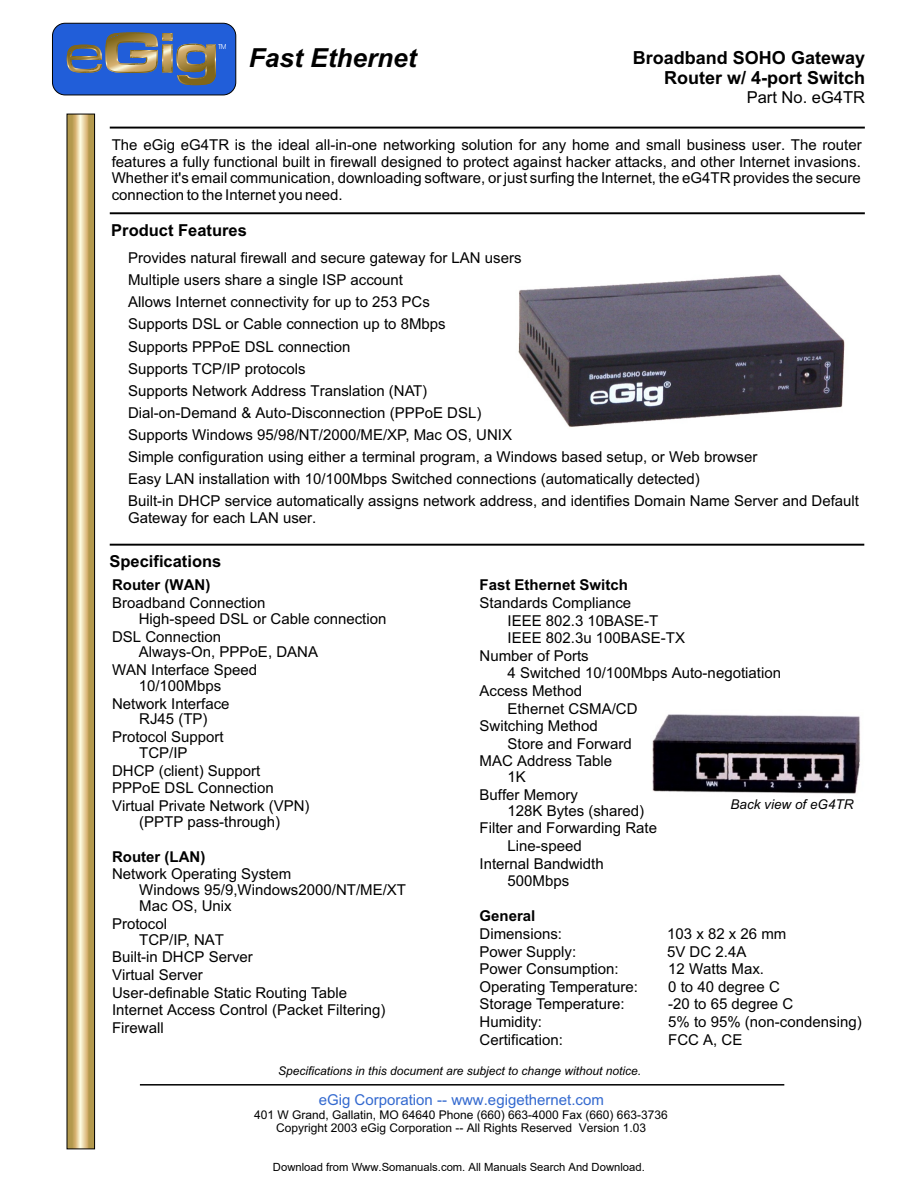
<style>
.page{position:relative;width:918px;height:1188px;background:#fff}
.page>*{position:absolute;margin:0;border:0;box-sizing:border-box;transform-origin:0 0}
.t1{font:italic 700 26.25px "Arial";color:#000}
.t2{font:700 18px/20.1px "Arial";color:#000;text-align:right}
.t3{font:700 16.5px "Arial";color:#000}
.t4{font:16.5px "Arial";color:#000}
.t5{font:15px/22px "Arial";color:#000}
.t6{font:700 15px "Arial";color:#000}
.t7{font:15px "Arial";color:#3369cf}
.t8{font:italic 13.5px "Arial";color:#000}
.t9{font:12px/13.4px "Arial";color:#000;text-align:center}
.t10{font:italic 12px "Arial";color:#000}
.t11{font:11.25px "Arial";color:#000}
.t12{font:6.9px "Avant Garde Bk BT";color:#fff}
</style>
<div class="page">
<img style="left:518px;top:274px;width:327px;height:153px">
<img style="left:652px;top:714px;width:208px;height:80px">
<hr style="left:110px;top:544px;width:754px;height:2px;background:#000">
<div style="left:52px;top:23px;width:184px;height:72px;background:#215ed9;border:1px solid #000;border-radius:13px"></div>
<svg style="left:67px;top:32px;width:149px;height:53px"></svg>
<img style="left:70px;top:59px;width:28px;height:11px">
<div style="left:89px;top:114px;width:6px;height:1035px;background:#b3994d"></div>
<div style="left:67px;top:114px;width:6px;height:1035px;background:#b3994d"></div>
<img style="left:73px;top:116px;width:16px;height:1031px">
<div style="left:67px;top:114px;width:28px;height:1035px;border:1px solid #000"></div>
<hr style="left:110px;top:212px;width:755px;height:2px;background:#000">
<hr style="left:140px;top:1084px;width:644px;height:2px;background:#000">
<hr style="left:110px;top:127px;width:755px;height:2px;background:#000">
<p class="t12" style="left:218px;top:44px;width:10px">TM</p>
<h1 class="t1" style="left:249px;top:48px;width:169px">Fast Ethernet</h1>
<p class="t2" style="left:633px;top:49px;width:234px">Broadband SOHO Gateway<br>Router w/ 4-port Switch</p>
<p class="t4" style="left:747px;top:91px;width:120px">Part No. eG4TR</p>
<p class="t5" style="left:112px;top:138px;width:751px;line-height:16.8px;text-align:justify">The eGig eG4TR is the ideal all-in-one networking solution for any home and small business user. The router features a fully functional built in firewall designed to protect against hacker attacks, and other Internet invasions.<br>Whether it's email communication, downloading software, or just surfing the Internet, the eG4TR provides the secure connection to the Internet you need.</p>
<p class="t3" style="left:111px;top:224px;width:137px">Product Features</p>
<p class="t5" style="left:128px;top:248px;width:733px">Provides natural firewall and secure gateway for LAN users<br>Multiple users share a single ISP account<br>Allows Internet connectivity for up to 253 PCs<br>Supports DSL or Cable connection up to 8Mbps<br>Supports PPPoE DSL connection<br>Supports TCP/IP protocols<br>Supports Network Address Translation (NAT)<br>Dial-on-Demand &amp; Auto-Disconnection (PPPoE DSL)<br>Supports Windows 95/98/NT/2000/ME/XP, Mac OS, UNIX<br>Simple configuration using either a terminal program, a Windows based setup, or Web browser<br>Easy LAN installation with 10/100Mbps Switched connections (automatically detected)<br>Built-in DHCP service automatically assigns network address, and identifies Domain Name Server and Default</p>
<p class="t5" style="left:128px;top:508px;width:190px">Gateway for each LAN user.</p>
<p class="t3" style="left:110px;top:555px;width:113px">Specifications</p>
<p class="t6" style="left:112px;top:579px;width:100px">Router (WAN)</p>
<p class="t6" style="left:480px;top:579px;width:150px">Fast Ethernet Switch</p>
<p class="t5" style="left:112px;top:593px;width:155px">Broadband Connection</p>
<p class="t5" style="left:480px;top:593px;width:153px">Standards Compliance</p>
<p class="t5" style="left:139px;top:609px;width:249px">High-speed DSL or Cable connection</p>
<p class="t5" style="left:508px;top:611px;width:152px">IEEE 802.3 10BASE-T</p>
<p class="t5" style="left:112px;top:627px;width:111px">DSL Connection</p>
<p class="t5" style="left:508px;top:628px;width:179px">IEEE 802.3u 100BASE-TX</p>
<p class="t5" style="left:139px;top:643px;width:181px">Always-On, PPPoE, DANA</p>
<p class="t5" style="left:480px;top:646px;width:111px">Number of Ports</p>
<p class="t5" style="left:112px;top:660px;width:147px">WAN Interface Speed</p>
<p class="t5" style="left:508px;top:663px;width:275px">4 Switched 10/100Mbps Auto-negotiation</p>
<p class="t5" style="left:139px;top:676px;width:84px">10/100Mbps</p>
<p class="t5" style="left:480px;top:681px;width:104px">Access Method</p>
<p class="t5" style="left:112px;top:694px;width:119px">Network Interface</p>
<p class="t5" style="left:508px;top:699px;width:132px">Ethernet CSMA/CD</p>
<p class="t5" style="left:139px;top:710px;width:70px">RJ45 (TP)</p>
<p class="t5" style="left:480px;top:716px;width:120px">Switching Method</p>
<p class="t5" style="left:112px;top:727px;width:113px">Protocol Support</p>
<p class="t5" style="left:508px;top:734px;width:126px">Store and Forward</p>
<p class="t5" style="left:139px;top:743px;width:50px">TCP/IP</p>
<p class="t5" style="left:480px;top:751px;width:134px">MAC Address Table</p>
<p class="t5" style="left:112px;top:761px;width:150px">DHCP (client) Support</p>
<p class="t5" style="left:508px;top:767px;width:20px">1K</p>
<p class="t5" style="left:112px;top:778px;width:163px">PPPoE DSL Connection</p>
<p class="t5" style="left:480px;top:785px;width:100px">Buffer Memory</p>
<p class="t8" style="left:730px;top:799px;width:125px">Back view of eG4TR</p>
<p class="t5" style="left:112px;top:796px;width:199px">Virtual Private Network (VPN)</p>
<p class="t5" style="left:508px;top:801px;width:138px">128K Bytes (shared)</p>
<p class="t5" style="left:139px;top:812px;width:142px">(PPTP pass-through)</p>
<p class="t5" style="left:508px;top:821px;width:151px;line-height:17.5px;text-indent:-28px">Filter and Forwarding Rate<br>Line-speed</p>
<p class="t6" style="left:112px;top:851px;width:95px">Router (LAN)</p>
<p class="t5" style="left:480px;top:854px;width:126px">Internal Bandwidth</p>
<p class="t5" style="left:112px;top:865px;width:181px">Network Operating System</p>
<p class="t5" style="left:508px;top:871px;width:63px">500Mbps</p>
<p class="t5" style="left:139px;top:884px;width:268px;line-height:15.9px">Windows 95/9,Windows2000/NT/ME/XT<br>Mac OS, Unix</p>
<p class="t6" style="left:480px;top:910px;width:57px">General</p>
<p class="t5" style="left:139px;top:917px;width:86px;line-height:15.9px;text-indent:-27px">Protocol<br>TCP/IP, NAT</p>
<p class="t5" style="left:480px;top:924px;width:84px">Dimensions:</p>
<p class="t5" style="left:667px;top:924px;width:121px">103 x 82 x 26 mm</p>
<p class="t5" style="left:480px;top:942px;width:98px">Power Supply:</p>
<p class="t5" style="left:667px;top:942px;width:81px">5V DC 2.4A</p>
<p class="t5" style="left:112px;top:947px;width:142px">Built-in DHCP Server</p>
<p class="t5" style="left:480px;top:959px;width:141px">Power Consumption:</p>
<p class="t5" style="left:668px;top:959px;width:97px">12 Watts Max.</p>
<p class="t5" style="left:112px;top:965px;width:92px">Virtual Server</p>
<p class="t5" style="left:480px;top:977px;width:160px">Operating Temperature:</p>
<p class="t5" style="left:668px;top:977px;width:113px">0 to 40 degree C</p>
<p class="t5" style="left:112px;top:983px;width:237px">User-definable Static Routing Table</p>
<p class="t5" style="left:480px;top:994px;width:147px">Storage Temperature:</p>
<p class="t5" style="left:668px;top:994px;width:127px">-20 to 65 degree C</p>
<p class="t5" style="left:112px;top:1000px;width:275px">Internet Access Control (Packet Filtering)</p>
<p class="t5" style="left:480px;top:1012px;width:64px">Humidity:</p>
<p class="t5" style="left:668px;top:1012px;width:195px">5% to 95% (non-condensing)</p>
<p class="t5" style="left:112px;top:1018px;width:53px">Firewall</p>
<p class="t5" style="left:480px;top:1030px;width:85px">Certification:</p>
<p class="t5" style="left:668px;top:1030px;width:76px">FCC A, CE</p>
<p class="t10" style="left:278px;top:1066px;width:364px">Specifications in this document are subject to change without notice.</p>
<p class="t7" style="left:319px;top:1094px;width:287px">eGig Corporation -- www.egigethernet.com</p>
<p class="t9" style="left:254px;top:1109px;width:415px">401 W Grand, Gallatin, MO 64640 Phone (660) 663-4000 Fax (660) 663-3736<br>Copyright 2003 eGig Corporation -- All Rights Reserved Version 1.03</p>
<p class="t11" style="left:273px;top:1160px;width:373px">Download from Www.Somanuals.com. All Manuals Search And Download.</p>
</div>
